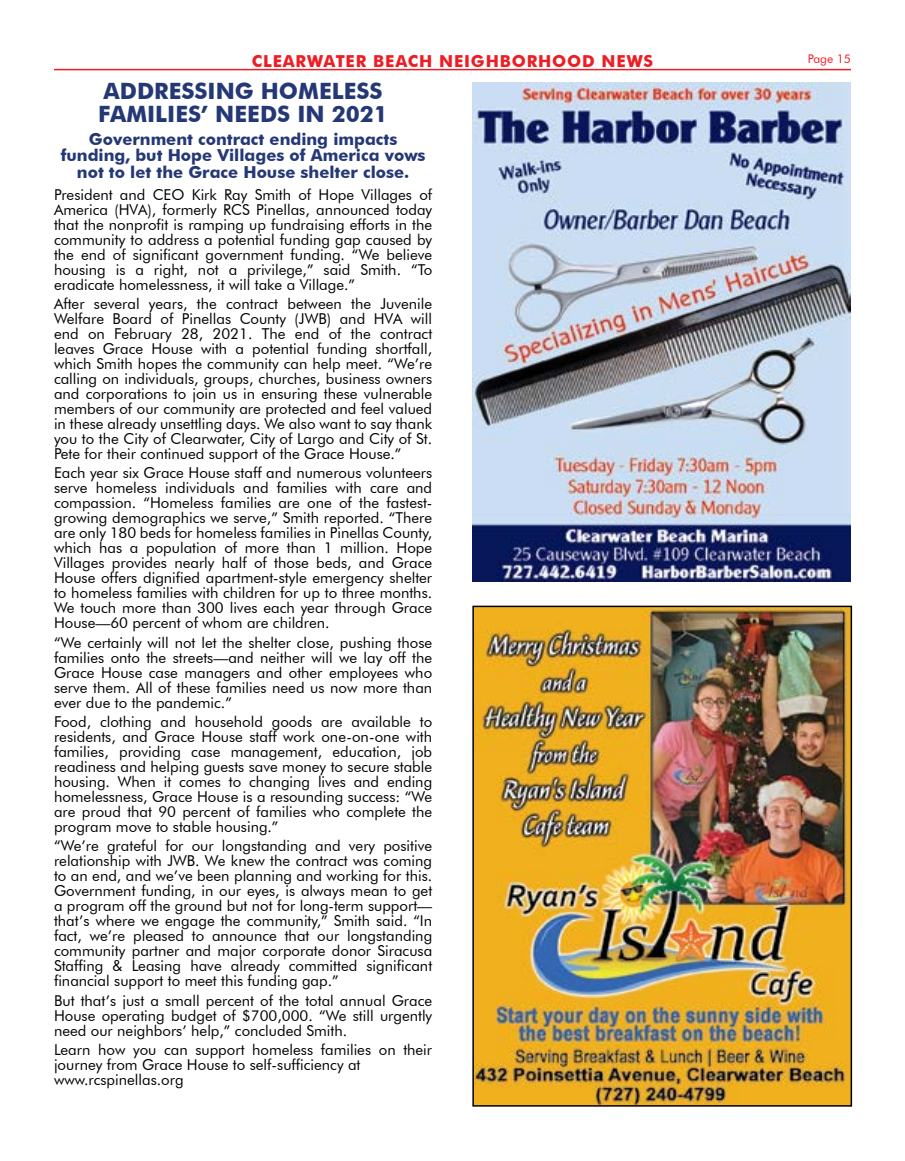
<style>
.page{position:relative;width:905px;height:1161px;background:#fff}
.page>*{position:absolute;margin:0;border:0;box-sizing:border-box;transform-origin:0 0}
.t1{font:700 22.5px/22.5px "Futura BT";color:#253876}
.t2{font:700 16.5px/16.5px "Futura BT";color:#253876;text-align:center}
.t3{font:700 16.5px "Futura BT";letter-spacing:.05em;color:#ed1d24}
.t4{font:15px/15px "Futura BT";color:#000;text-align:justify}
.t5{font:12px "Futura BT";color:#ed1d24}
</style>
<div class="page">
<hr style="left:54px;top:69px;width:796px;height:1px;background:#ed1d24">
<img style="left:475px;top:609px;width:374px;height:495px">
<div style="left:472px;top:606px;width:380px;height:501px;border:2px solid #000"></div>
<img style="left:472px;top:82px;width:378px;height:500px">
<p class="t3" style="left:252px;top:51px;width:402px">CLEARWATER BEACH NEIGHBORHOOD NEWS</p>
<p class="t5" style="left:808px;top:52px;width:44px">Page 15</p>
<h1 class="t1" style="left:98px;top:80px;width:291px">ADDRESSING HOMELESS<br>FAMILIES’ NEEDS IN 2021</h1>
<p class="t2" style="left:61px;top:131px;width:366px">Government contract ending impacts funding, but Hope Villages of America vows not to let the Grace House shelter close.</p>
<p class="t4" style="left:54px;top:187px;width:380px">President and CEO Kirk Ray Smith of Hope Villages of America (HVA), formerly RCS Pinellas, announced today that the nonprofit is ramping up fundraising efforts in the community to address a potential funding gap caused by the end of significant government funding. “We believe housing is a right, not a privilege,” said Smith. “To eradicate homelessness, it will take a Village.”</p>
<p class="t4" style="left:54px;top:296px;width:380px">After several years, the contract between the Juvenile Welfare Board of Pinellas County (JWB) and HVA will end on February 28, 2021. The end of the contract leaves Grace House with a potential funding shortfall, which Smith hopes the community can help meet. “We’re calling on individuals, groups, churches, business owners and corporations to join us in ensuring these vulnerable members of our community are protected and feel valued in these already unsettling days. We also want to say thank you to the City of Clearwater, City of Largo and City of St.<br>Pete for their continued support of the Grace House.”</p>
<p class="t4" style="left:54px;top:465px;width:380px">Each year six Grace House staff and numerous volunteers serve homeless individuals and families with care and compassion. “Homeless families are one of the fastest&shy;growing demographics we serve,” Smith reported. “There are only 180 beds for homeless families in Pinellas County, which has a population of more than 1 million. Hope Villages provides nearly half of those beds, and Grace House offers dignified apartment-style emergency shelter to homeless families with children for up to three months.<br>We touch more than 300 lives each year through Grace House—60 percent of whom are children.</p>
<p class="t4" style="left:54px;top:635px;width:380px">“We certainly will not let the shelter close, pushing those families onto the streets—and neither will we lay off the Grace House case managers and other employees who serve them. All of these families need us now more than ever due to the pandemic.”</p>
<p class="t4" style="left:54px;top:714px;width:380px">Food, clothing and household goods are available to residents, and Grace House staff work one-on-one with families, providing case management, education, job readiness and helping guests save money to secure stable housing. When it comes to changing lives and ending homelessness, Grace House is a resounding success: “We are proud that 90 percent of families who complete the program move to stable housing.”</p>
<p class="t4" style="left:54px;top:838px;width:380px">“We’re grateful for our longstanding and very positive relationship with JWB. We knew the contract was coming to an end, and we’ve been planning and working for this.<br>Government funding, in our eyes, is always mean to get a program off the ground but not for long-term support— that’s where we engage the community,” Smith said. “In fact, we’re pleased to announce that our longstanding community partner and major corporate donor Siracusa Staffing &amp; Leasing have already committed significant financial support to meet this funding gap.”</p>
<p class="t4" style="left:54px;top:993px;width:380px">But that’s just a small percent of the total annual Grace House operating budget of $700,000. “We still urgently need our neighbors’ help,” concluded Smith.</p>
<p class="t4" style="left:54px;top:1042px;width:379px;text-align:left">Learn how you can support homeless families on their journey from Grace House to self-sufficiency at www.rcspinellas.org</p>
</div>
